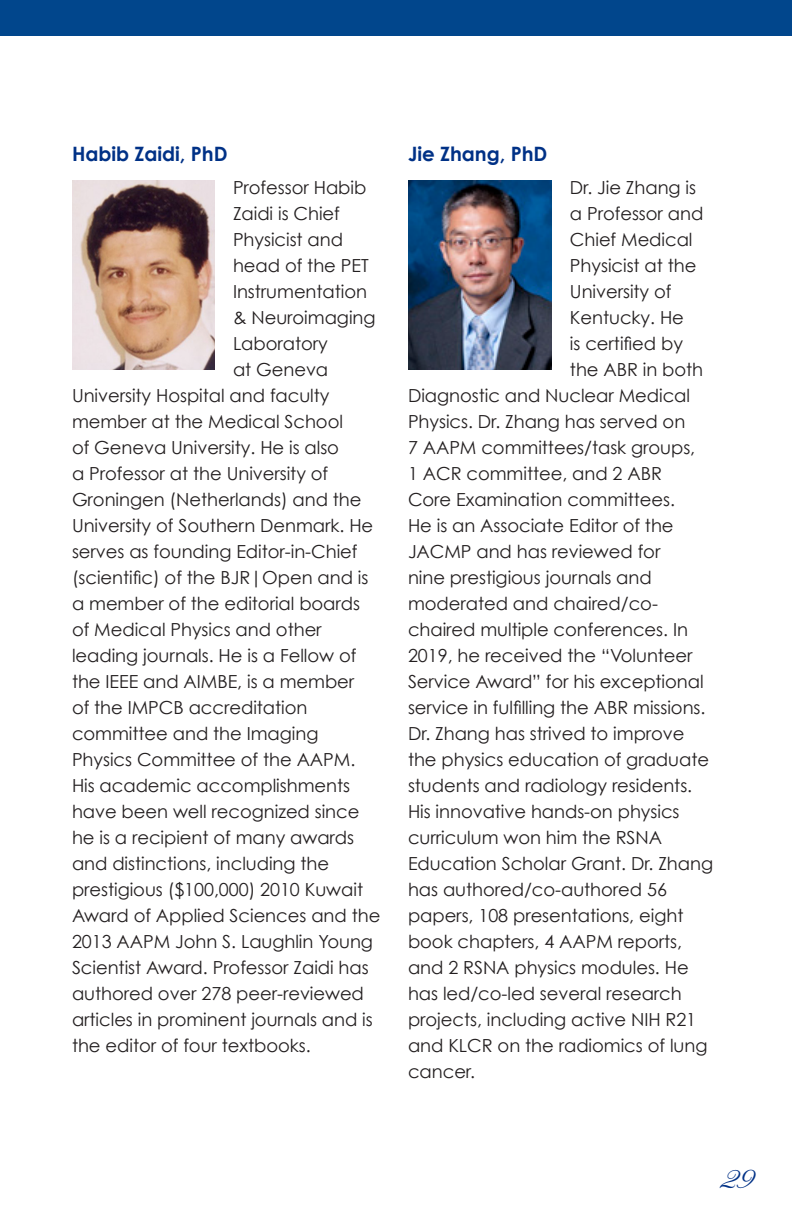
<style>
.page{position:relative;width:792px;height:1224px;background:#fff}
.page>*{position:absolute;margin:0;border:0;box-sizing:border-box;transform-origin:0 0}
.t1{font:24px "Annabelle JF";color:#003186}
.Name{font:700 19.8px "Century Gothic";letter-spacing:-.005em;color:#003186}
.Bio{font:18px "Century Gothic";letter-spacing:-.005em;color:#231f20}
</style>
<div class="page">
<img style="left:72px;top:180px;width:143px;height:189px">
<img style="left:409px;top:180px;width:143px;height:189px">
<div style="left:0;top:0;width:792px;height:36px;background:#01468c"></div>
<p class="Name" style="left:72px;top:141px;width:157px">Habib Zaidi, PhD</p>
<p class="Bio" style="left:233px;top:176px;width:135px">Professor Habib</p>
<p class="Bio" style="left:233px;top:202px;width:108px">Zaidi is Chief</p>
<p class="Bio" style="left:233px;top:228px;width:112px">Physicist and</p>
<p class="Bio" style="left:233px;top:254px;width:137px">head of the PET</p>
<p class="Bio" style="left:233px;top:280px;width:136px">Instrumentation</p>
<p class="Bio" style="left:233px;top:306px;width:144px">&amp; Neuroimaging</p>
<p class="Bio" style="left:233px;top:332px;width:96px">Laboratory</p>
<p class="Bio" style="left:233px;top:358px;width:97px">at Geneva</p>
<p class="Bio" style="left:72px;top:384px;width:259px">University Hospital and faculty</p>
<p class="Bio" style="left:72px;top:410px;width:273px">member at the Medical School</p>
<p class="Bio" style="left:72px;top:436px;width:269px">of Geneva University. He is also</p>
<p class="Bio" style="left:72px;top:462px;width:258px">a Professor at the University of</p>
<p class="Bio" style="left:72px;top:488px;width:291px">Groningen (Netherlands) and the</p>
<p class="Bio" style="left:72px;top:514px;width:303px">University of Southern Denmark. He</p>
<p class="Bio" style="left:72px;top:540px;width:287px">serves as founding Editor-in-Chief</p>
<p class="Bio" style="left:72px;top:566px;width:298px">(scientific) of the BJR|Open and is</p>
<p class="Bio" style="left:72px;top:592px;width:290px">a member of the editorial boards</p>
<p class="Bio" style="left:72px;top:618px;width:251px">of Medical Physics and other</p>
<p class="Bio" style="left:72px;top:644px;width:286px">leading journals. He is a Fellow of</p>
<p class="Bio" style="left:72px;top:670px;width:284px">the IEEE and AIMBE, is a member</p>
<p class="Bio" style="left:72px;top:696px;width:237px">of the IMPCB accreditation</p>
<p class="Bio" style="left:72px;top:722px;width:248px">committee and the Imaging</p>
<p class="Bio" style="left:72px;top:748px;width:285px">Physics Committee of the AAPM.</p>
<p class="Bio" style="left:72px;top:774px;width:280px">His academic accomplishments</p>
<p class="Bio" style="left:72px;top:800px;width:289px">have been well recognized since</p>
<p class="Bio" style="left:72px;top:826px;width:284px">he is a recipient of many awards</p>
<p class="Bio" style="left:72px;top:852px;width:259px">and distinctions, including the</p>
<p class="Bio" style="left:72px;top:878px;width:293px">prestigious ($100,000) 2010 Kuwait</p>
<p class="Bio" style="left:72px;top:904px;width:310px">Award of Applied Sciences and the</p>
<p class="Bio" style="left:72px;top:930px;width:303px">2013 AAPM John S. Laughlin Young</p>
<p class="Bio" style="left:72px;top:956px;width:298px">Scientist Award. Professor Zaidi has</p>
<p class="Bio" style="left:72px;top:982px;width:293px">authored over 278 peer-reviewed</p>
<p class="Bio" style="left:72px;top:1008px;width:302px">articles in prominent journals and is</p>
<p class="Bio" style="left:72px;top:1034px;width:240px">the editor of four textbooks.</p>
<p class="Name" style="left:408px;top:141px;width:141px">Jie Zhang, PhD</p>
<p class="Bio" style="left:570px;top:176px;width:128px">Dr. Jie Zhang is</p>
<p class="Bio" style="left:570px;top:202px;width:135px">a Professor and</p>
<p class="Bio" style="left:570px;top:228px;width:124px">Chief Medical</p>
<p class="Bio" style="left:570px;top:254px;width:128px">Physicist at the</p>
<p class="Bio" style="left:570px;top:280px;width:103px">University of</p>
<p class="Bio" style="left:570px;top:306px;width:116px">Kentucky. He</p>
<p class="Bio" style="left:570px;top:332px;width:115px">is certified by</p>
<p class="Bio" style="left:570px;top:358px;width:135px">the ABR in both</p>
<p class="Bio" style="left:408px;top:384px;width:284px">Diagnostic and Nuclear Medical</p>
<p class="Bio" style="left:408px;top:410px;width:279px">Physics. Dr. Zhang has served on</p>
<p class="Bio" style="left:408px;top:436px;width:289px">7 AAPM committees/task groups,</p>
<p class="Bio" style="left:408px;top:462px;width:255px">1 ACR committee, and 2 ABR</p>
<p class="Bio" style="left:408px;top:488px;width:269px">Core Examination committees.</p>
<p class="Bio" style="left:408px;top:514px;width:267px">He is an Associate Editor of the</p>
<p class="Bio" style="left:408px;top:540px;width:254px">JACMP and has reviewed for</p>
<p class="Bio" style="left:408px;top:566px;width:245px">nine prestigious journals and</p>
<p class="Bio" style="left:408px;top:592px;width:252px">moderated and chaired/co-</p>
<p class="Bio" style="left:408px;top:618px;width:282px">chaired multiple conferences. In</p>
<p class="Bio" style="left:408px;top:644px;width:286px">2019, he received the “Volunteer</p>
<p class="Bio" style="left:408px;top:670px;width:297px">Service Award” for his exceptional</p>
<p class="Bio" style="left:408px;top:696px;width:299px">service in fulfilling the ABR missions.</p>
<p class="Bio" style="left:408px;top:722px;width:278px">Dr. Zhang has strived to improve</p>
<p class="Bio" style="left:408px;top:748px;width:303px">the physics education of graduate</p>
<p class="Bio" style="left:408px;top:774px;width:286px">students and radiology residents.</p>
<p class="Bio" style="left:408px;top:800px;width:273px">His innovative hands-on physics</p>
<p class="Bio" style="left:408px;top:826px;width:256px">curriculum won him the RSNA</p>
<p class="Bio" style="left:408px;top:852px;width:307px">Education Scholar Grant. Dr. Zhang</p>
<p class="Bio" style="left:408px;top:878px;width:261px">has authored/co-authored 56</p>
<p class="Bio" style="left:408px;top:904px;width:277px">papers, 108 presentations, eight</p>
<p class="Bio" style="left:408px;top:930px;width:276px">book chapters, 4 AAPM reports,</p>
<p class="Bio" style="left:408px;top:956px;width:282px">and 2 RSNA physics modules. He</p>
<p class="Bio" style="left:408px;top:982px;width:275px">has led/co-led several research</p>
<p class="Bio" style="left:408px;top:1008px;width:290px">projects, including active NIH R21</p>
<p class="Bio" style="left:408px;top:1034px;width:301px">and KLCR on the radiomics of lung</p>
<p class="Bio" style="left:408px;top:1060px;width:69px">cancer.</p>
<h1 class="t1" style="left:721px;top:1164px;width:36px">29</h1>
</div>
